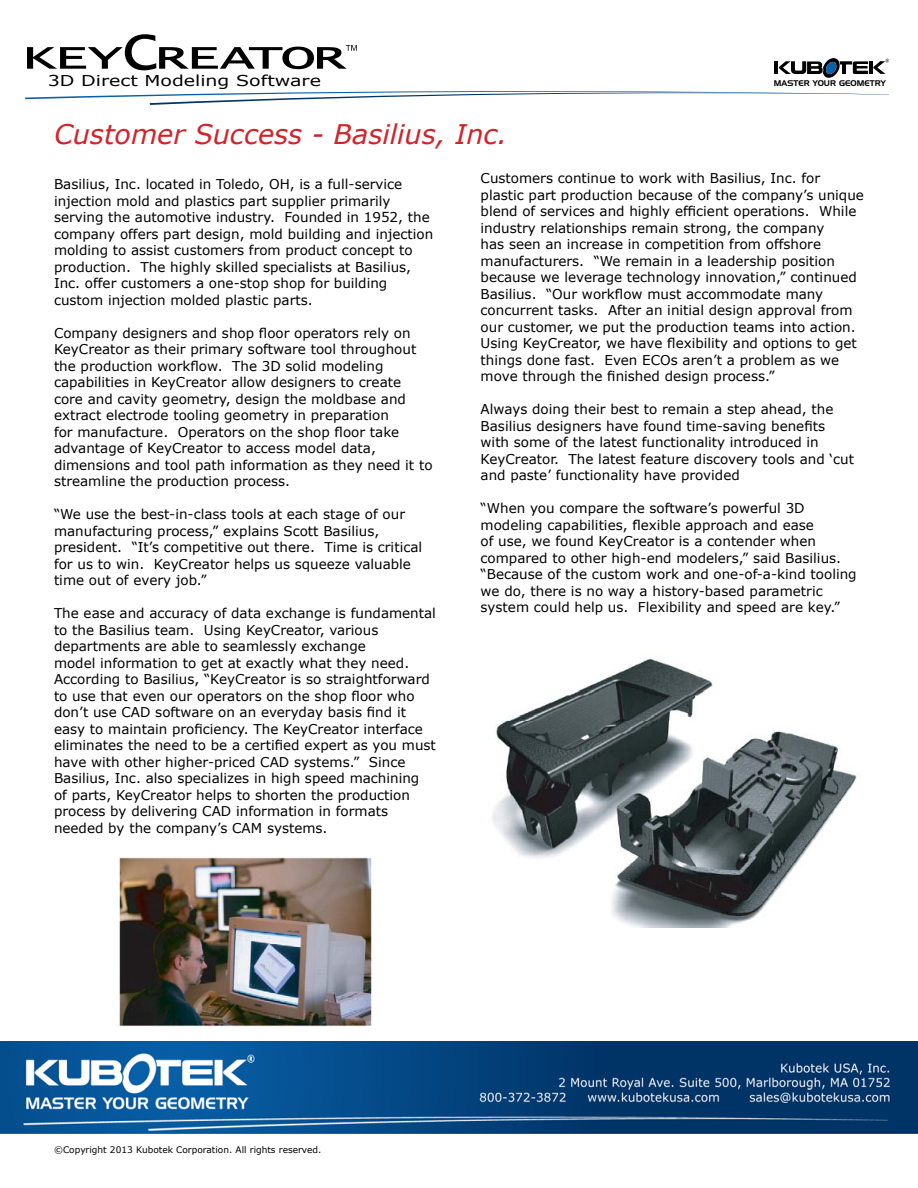
<style>
.page{position:relative;width:918px;height:1188px;background:#fff}
.page>*{position:absolute;margin:0;border:0;box-sizing:border-box;transform-origin:0 0}
.t1{font:italic 27px "Verdana";color:#d2232a}
.t2{font:15px "Verdana";color:#000;scale:1.27 1}
.t3{font:13.5px/16.5px "Verdana";color:#000}
.t4{font:9px "Verdana";color:#000}
.t5{font:7.95px "Handel Gothic BT";color:#000}
</style>
<div class="page">
<svg style="left:27px;top:34px;width:330px;height:36px"></svg>
<svg style="left:25px;top:91px;width:864px;height:14px"></svg>
<svg style="left:775px;top:58px;width:114px;height:20px"></svg>
<img style="left:0;top:1041px;width:918px;height:93px">
<img style="left:492px;top:658px;width:365px;height:269px">
<img style="left:119px;top:857px;width:253px;height:170px">
<p class="t2" style="left:48px;top:71px;width:217px">3D Direct Modeling Software</p>
<p class="t5" style="left:774px;top:78px;width:113px">MASTER YOUR GEOMETRY</p>
<p class="t1" style="left:54px;top:115px;width:455px">Customer Success - Basilius, Inc.</p>
<p class="t3" style="left:54px;top:176px;width:381px">Basilius, Inc. located in Toledo, OH, is a full-service injection mold and plastics part supplier primarily serving the automotive industry. Founded in 1952, the company offers part design, mold building and injection molding to assist customers from product concept to production. The highly skilled specialists at Basilius, Inc. offer customers a one-stop shop for building custom injection molded plastic parts.</p>
<p class="t3" style="left:54px;top:325px;width:380px">Company designers and shop floor operators rely on KeyCreator as their primary software tool throughout the production workflow. The 3D solid modeling capabilities in KeyCreator allow designers to create core and cavity geometry, design the moldbase and extract electrode tooling geometry in preparation<br>for manufacture. Operators on the shop floor take advantage of KeyCreator to access model data, dimensions and tool path information as they need it to streamline the production process.</p>
<p class="t3" style="left:54px;top:506px;width:370px">“We use the best-in-class tools at each stage of our manufacturing process,” explains Scott Basilius, president. “It’s competitive out there. Time is critical for us to win. KeyCreator helps us squeeze valuable time out of every job.”</p>
<p class="t3" style="left:54px;top:605px;width:383px">The ease and accuracy of data exchange is fundamental to the Basilius team. Using KeyCreator, various departments are able to seamlessly exchange<br>model information to get at exactly what they need.<br>According to Basilius, “KeyCreator is so straightforward to use that even our operators on the shop floor who don’t use CAD software on an everyday basis find it easy to maintain proficiency. The KeyCreator interface eliminates the need to be a certified expert as you must have with other higher-priced CAD systems.” Since Basilius, Inc. also specializes in high speed machining<br>of parts, KeyCreator helps to shorten the production process by delivering CAD information in formats needed by the company’s CAM systems.</p>
<p class="t3" style="left:481px;top:170px;width:385px">Customers continue to work with Basilius, Inc. for plastic part production because of the company’s unique blend of services and highly efficient operations. While industry relationships remain strong, the company<br>has seen an increase in competition from offshore manufacturers. “We remain in a leadership position because we leverage technology innovation,” continued Basilius. “Our workflow must accommodate many concurrent tasks. After an initial design approval from our customer, we put the production teams into action.<br>Using KeyCreator, we have flexibility and options to get things done fast. Even ECOs aren’t a problem as we move through the finished design process.”</p>
<p class="t3" style="left:481px;top:401px;width:375px">Always doing their best to remain a step ahead, the Basilius designers have found time-saving benefits with some of the latest functionality introduced in KeyCreator. The latest feature discovery tools and ‘cut and paste’ functionality have provided</p>
<p class="t3" style="left:481px;top:500px;width:378px">“When you compare the software’s powerful 3D modeling capabilities, flexible approach and ease<br>of use, we found KeyCreator is a contender when compared to other high-end modelers,” said Basilius. “Because of the custom work and one-of-a-kind tooling we do, there is no way a history-based parametric system could help us. Flexibility and speed are key.”</p>
<p class="t4" style="left:54px;top:1144px;width:269px">©Copyright 2013 Kubotek Corporation. All rights reserved.</p>
</div>
